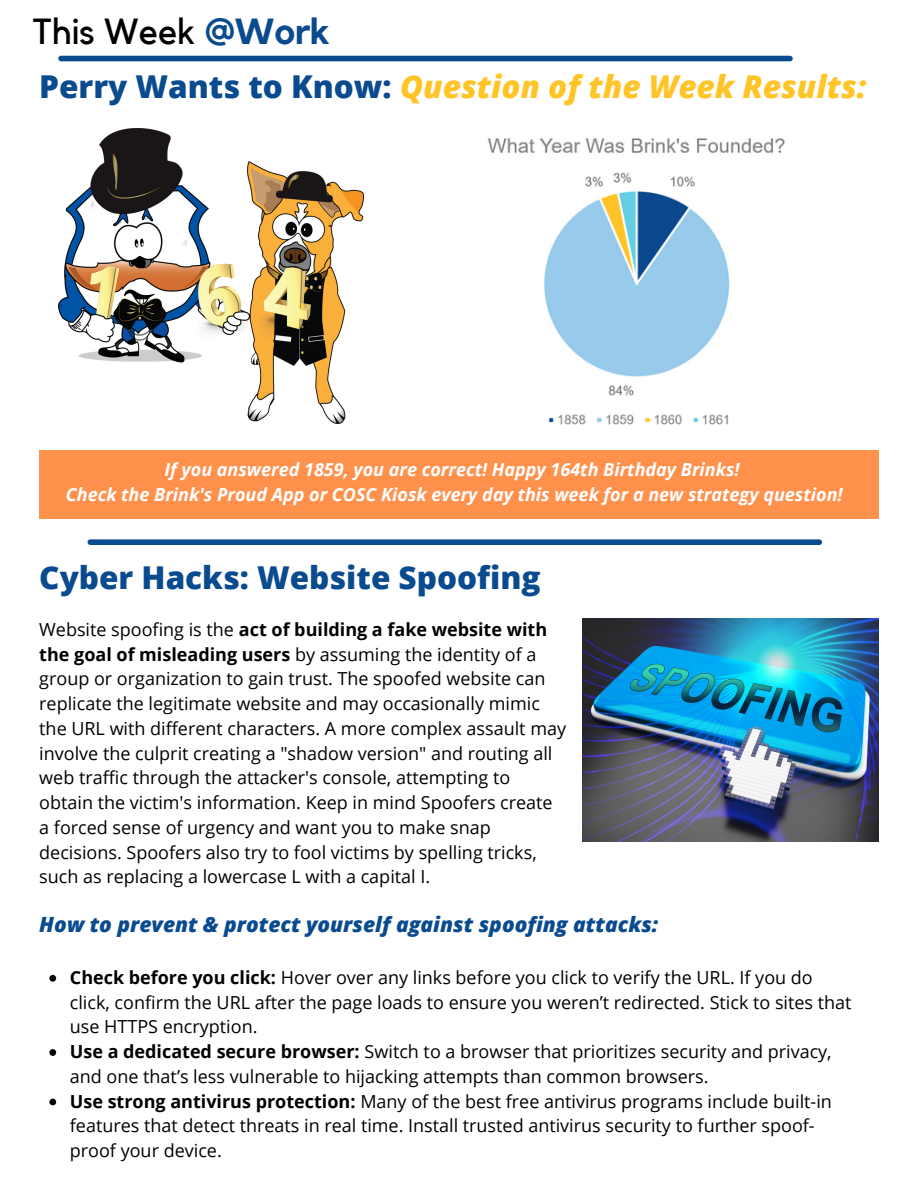
<style>
.page{position:relative;width:918px;height:1188px;background:#fff}
.page>*{position:absolute;margin:0;border:0;box-sizing:border-box;transform-origin:0 0}
.t1{font:36.15px "Kollektif";color:#000}
.t2{font:italic 800 31.5px "Open Sans";color:#ffc528}
.t3{font:800 31.5px "Open Sans";color:#0a4a8e}
.t4{font:italic 800 21px "Open Sans";color:#0a4a8e}
.t5{font:18px/24.8px "Open Sans";color:#000}
.t6{font:italic 700 18px/24.8px "Open Sans";color:#fff;text-align:center}
.s1{font-weight:700;color:#0a4a8e}
.s2{font-style:normal;color:#0a4a8e}
.s3{font-weight:700}
</style>
<div class="page">
<div style="left:61px;top:56px;width:729px;height:5px;background:#0a4a8e"></div>
<div style="left:90px;top:539px;width:729px;height:6px;background:#0a4a8e"></div>
<img style="left:582px;top:619px;width:296px;height:222px">
<svg style="left:49px;top:975px;width:7px;height:7px"></svg>
<svg style="left:49px;top:1049px;width:7px;height:7px"></svg>
<svg style="left:49px;top:1099px;width:7px;height:6px"></svg>
<img style="left:58px;top:129px;width:305px;height:294px">
<img style="left:487px;top:138px;width:298px;height:287px">
<div style="left:39px;top:450px;width:839px;height:68px;background:#ff914d"></div>
<h1 class="t1" style="left:33px;top:15px;width:298px">This Week <span class="s1">@Work</span></h1>
<h2 class="t2" style="left:39px;top:65px;width:829px"><span class="s2">Perry Wants to Know:</span> Question of the Week Results:</h2>
<p class="t6" style="left:66px;top:457px;width:778px">If you answered 1859, you are correct! Happy 164th Birthday Brinks!<br>Check the Brink's Proud App or COSC Kiosk every day this week for a new strategy question!</p>
<h2 class="t3" style="left:39px;top:555px;width:503px">Cyber Hacks: Website Spoofing</h2>
<p class="t5" style="left:39px;top:617px;width:528px">Website spoofing is the <span class="s3">act of building a fake website with the goal of misleading users</span> by assuming the identity of a group or organization to gain trust. The spoofed website can replicate the legitimate website and may occasionally mimic the URL with different characters. A more complex assault may involve the culprit creating a "shadow version" and routing all web traffic through the attacker's console, attempting to obtain the victim's information. Keep in mind Spoofers create a forced sense of urgency and want you to make snap decisions. Spoofers also try to fool victims by spelling tricks, such as replacing a lowercase L with a capital I.</p>
<p class="t4" style="left:39px;top:910px;width:621px">How to prevent &amp; protect yourself against spoofing attacks:</p>
<p class="t5" style="left:70px;top:965px;width:783px"><span class="s3">Check before you click:</span> Hover over any links before you click to verify the URL. If you do click, confirm the URL after the page loads to ensure you weren’t redirected. Stick to sites that use HTTPS encryption.<br><span class="s3">Use a dedicated secure browser:</span> Switch to a browser that prioritizes security and privacy, and one that’s less vulnerable to hijacking attempts than common browsers.<br><span class="s3">Use strong antivirus protection:</span> Many of the best free antivirus programs include built-in features that detect threats in real time. Install trusted antivirus security to further spoof&shy;proof your device.</p>
</div>
